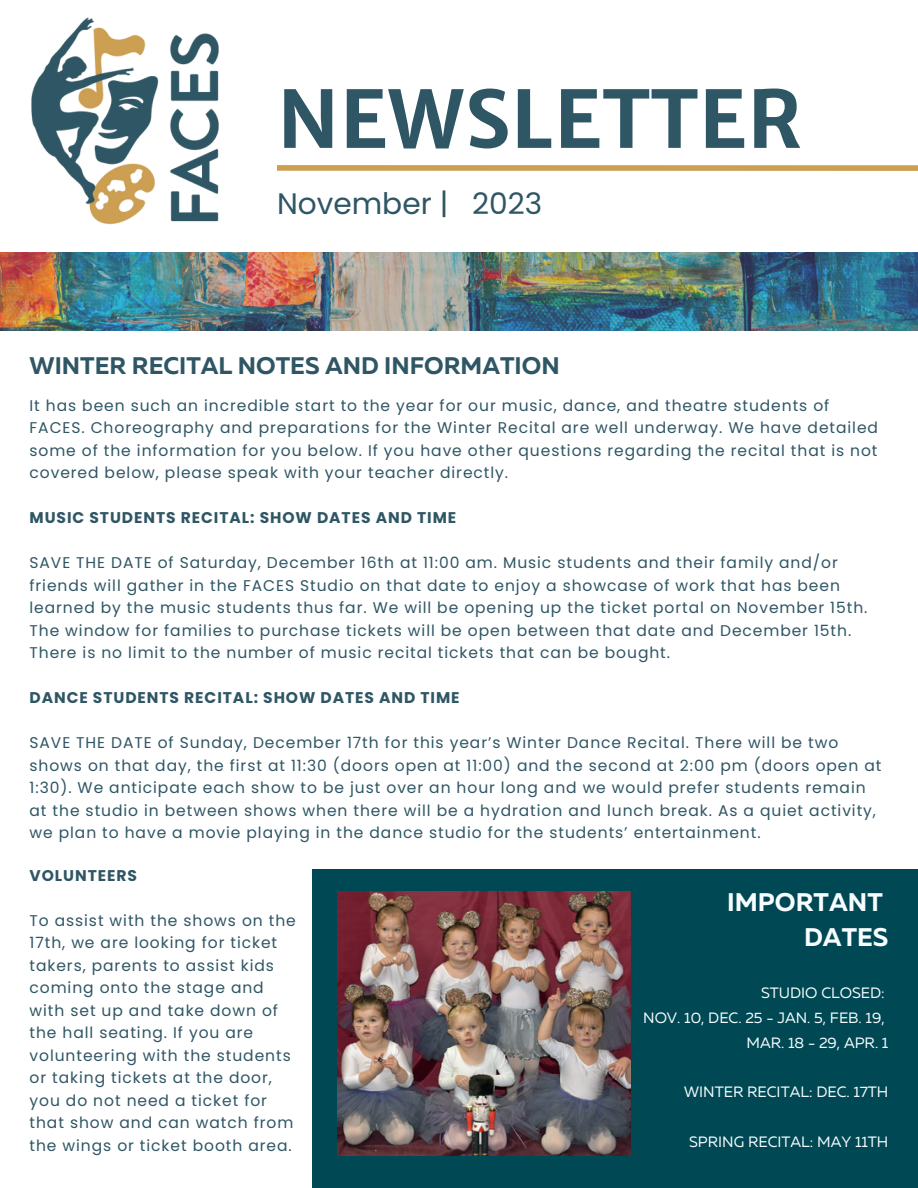
<style>
.page{position:relative;width:918px;height:1188px;background:#fff}
.page>*{position:absolute;margin:0;border:0;box-sizing:border-box;transform-origin:0 0}
.t1{font:700 79.05px "Merriweather Sans";color:#2f5664}
.t2{font:29.7px "Poppins";color:#2f5664}
.t3{font:700 25.5px "Muller";color:#f8fdff}
.t4{font:700 24px "Muller";color:#2f5664}
.t5{font:15.45px/22.5px "Poppins";letter-spacing:.06em;color:#2f5664}
.t6{font:700 15.45px "Poppins";letter-spacing:.06em;color:#2f5664}
.t7{font:15px "Muller";color:#f8fdff}
</style>
<div class="page">
<img style="left:0;top:253px;width:918px;height:78px">
<div style="left:277px;top:165px;width:641px;height:6px;background:#cc9f52"></div>
<div style="left:313px;top:869px;width:605px;height:319px;background:#004954"></div>
<img style="left:31px;top:17px;width:188px;height:208px">
<img style="left:338px;top:891px;width:292px;height:264px">
<p class="t1" style="left:277px;top:70px;width:527px">NEWSLETTER</p>
<p class="t2" style="left:277px;top:182px;width:267px">November | 2023</p>
<p class="t4" style="left:30px;top:355px;width:532px">WINTER RECITAL NOTES AND INFORMATION</p>
<p class="t5" style="left:30px;top:394px;width:850px">It has been such an incredible start to the year for our music, dance, and theatre students of FACES. Choreography and preparations for the Winter Recital are well underway. We have detailed some of the information for you below. If you have other questions regarding the recital that is not covered below, please speak with your teacher directly.</p>
<p class="t6" style="left:30px;top:507px;width:428px">MUSIC STUDENTS RECITAL: SHOW DATES AND TIME</p>
<p class="t5" style="left:30px;top:552px;width:840px">SAVE THE DATE of Saturday, December 16th at 11:00 am. Music students and their family and/or friends will gather in the FACES Studio on that date to enjoy a showcase of work that has been learned by the music students thus far. We will be opening up the ticket portal on November 15th.<br>The window for families to purchase tickets will be open between that date and December 15th.<br>There is no limit to the number of music recital tickets that can be bought.</p>
<p class="t6" style="left:30px;top:687px;width:432px">DANCE STUDENTS RECITAL: SHOW DATES AND TIME</p>
<p class="t5" style="left:30px;top:732px;width:853px">SAVE THE DATE of Sunday, December 17th for this year’s Winter Dance Recital. There will be two shows on that day, the first at 11:30 (doors open at 11:00) and the second at 2:00 pm (doors open at 1:30). We anticipate each show to be just over an hour long and we would prefer students remain at the studio in between shows when there will be a hydration and lunch break. As a quiet activity, we plan to have a movie playing in the dance studio for the students’ entertainment.</p>
<p class="t6" style="left:30px;top:864px;width:109px">VOLUNTEERS</p>
<p class="t5" style="left:30px;top:909px;width:268px">To assist with the shows on the<br>17th, we are looking for ticket takers, parents to assist kids coming onto the stage and with set up and take down of the hall seating. If you are volunteering with the students or taking tickets at the door, you do not need a ticket for that show and can watch from the wings or ticket booth area.</p>
<p class="t3" style="left:727px;top:892px;width:157px">IMPORTANT</p>
<p class="t3" style="left:804px;top:926px;width:86px">DATES</p>
<p class="t7" style="left:761px;top:987px;width:125px">STUDIO CLOSED:</p>
<p class="t7" style="left:643px;top:1011px;width:243px">NOV. 10, DEC. 25 - JAN. 5, FEB. 19,</p>
<p class="t7" style="left:747px;top:1036px;width:143px">MAR. 18 - 29, APR. 1</p>
<p class="t7" style="left:684px;top:1086px;width:206px">WINTER RECITAL: DEC. 17TH</p>
<p class="t7" style="left:689px;top:1135px;width:201px">SPRING RECITAL: MAY 11TH</p>
</div>
